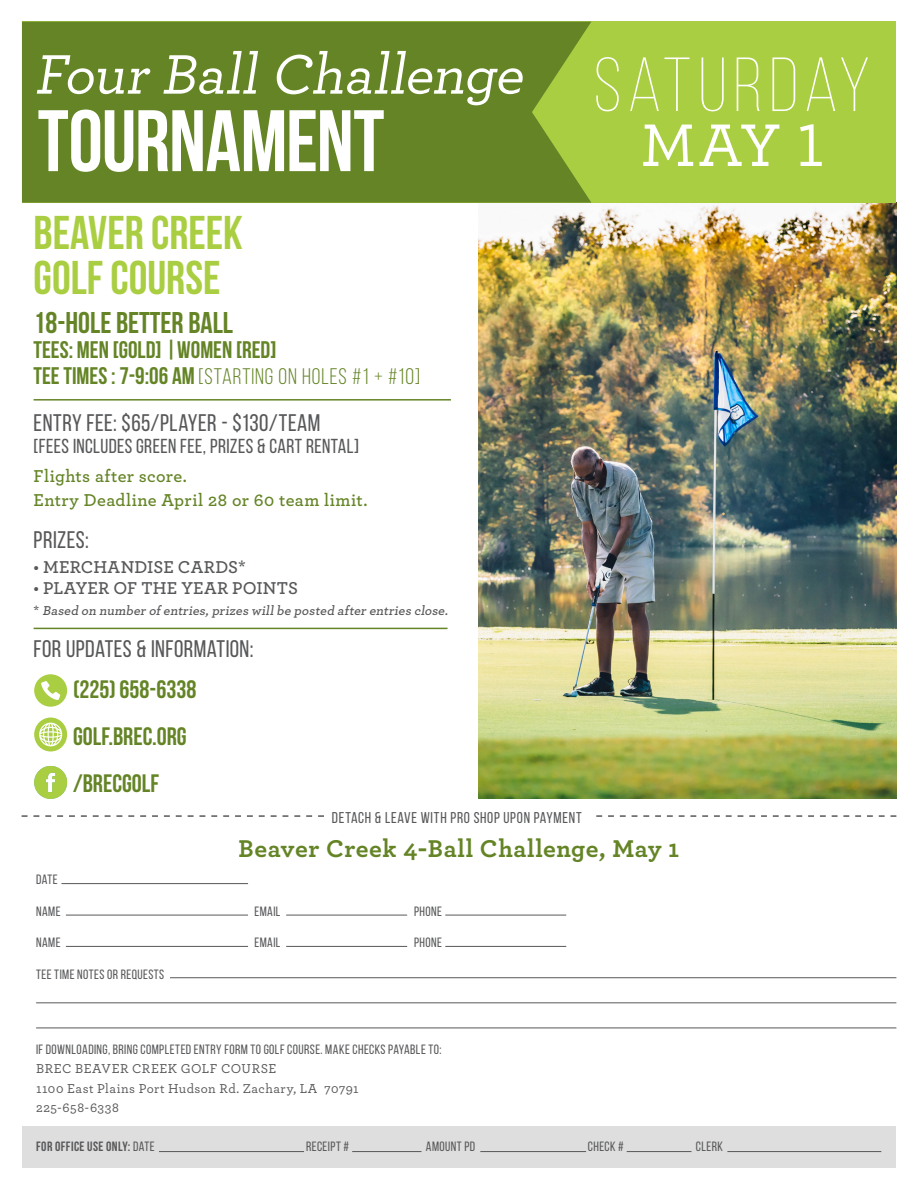
<style>
.page{position:relative;width:918px;height:1188px;background:#fff}
.page>*{position:absolute;margin:0;border:0;box-sizing:border-box;transform-origin:0 0}
.t1{font:700 87px "Bebas Neue";letter-spacing:-.01em;color:#fff}
.t2{font:300 76.5px "Bebas Neue";letter-spacing:.075em;color:#fff}
.t3{font:500 63px "Archer";color:#fff}
.t4{font:italic 500 58.35px "Archer";color:#fff}
.t5{font:700 47.25px/45px "Bebas Neue";color:#aace42}
.t6{font:700 30px "Bebas Neue";color:#648426}
.t7{font:700 25.5px "Archer";letter-spacing:.02em;color:#648426}
.t8{font:700 25.2px "Bebas Neue";color:#648426}
.t9{font:24px "Bebas Neue";letter-spacing:.02em;color:#57585a}
.t10{font:700 24px "Bebas Neue";color:#648426}
.t11{font:22.5px "Bebas Neue";letter-spacing:.04em;color:#648426}
.t12{font:20.25px "Bebas Neue";letter-spacing:.02em;color:#57585a}
.t13{font:600 18px "Archer";letter-spacing:.02em;color:#648426}
.t14{font:600 18px "Archer";letter-spacing:.01em;color:#57585a}
.t15{font:15.6px "Bebas Neue";letter-spacing:.045em;color:#57585a}
.t16{font:13.5px "Bebas Neue";letter-spacing:.03em;color:#57585a}
.t17{font:500 13.5px "Archer";letter-spacing:.035em;color:#57585a}
.t18{font:italic 600 13.5px "Archer";color:#57585a}
.t19{font:700 13.5px "Bebas Neue";letter-spacing:.03em;color:#57585a}
.s1{font-weight:700;font-size:24px}
.s2{font-style:normal}
.s3{font-weight:400}
</style>
<div class="page">
<img style="left:479px;top:203px;width:417px;height:596px">
<svg style="left:22px;top:815px;width:302px;height:2px"></svg>
<svg style="left:596px;top:815px;width:300px;height:2px"></svg>
<div style="left:22px;top:1126px;width:874px;height:42px;background:#dedede"></div>
<hr style="left:727px;top:1151px;width:154px;height:1px;background:#57585a">
<hr style="left:159px;top:1151px;width:145px;height:1px;background:#57585a">
<hr style="left:627px;top:1151px;width:65px;height:1px;background:#57585a">
<hr style="left:480px;top:1151px;width:106px;height:1px;background:#57585a">
<hr style="left:352px;top:1151px;width:70px;height:1px;background:#57585a">
<hr style="left:61px;top:883px;width:187px;height:1px;background:#57585a">
<hr style="left:66px;top:915px;width:182px;height:1px;background:#57585a">
<hr style="left:286px;top:915px;width:121px;height:1px;background:#57585a">
<hr style="left:445px;top:915px;width:121px;height:1px;background:#57585a">
<hr style="left:66px;top:946px;width:182px;height:1px;background:#57585a">
<hr style="left:170px;top:977px;width:726px;height:1px;background:#57585a">
<hr style="left:36px;top:1003px;width:860px;height:1px;background:#57585a">
<hr style="left:36px;top:1028px;width:860px;height:1px;background:#57585a">
<hr style="left:286px;top:946px;width:121px;height:1px;background:#57585a">
<hr style="left:445px;top:946px;width:121px;height:1px;background:#57585a">
<div style="left:22px;top:22px;width:874px;height:181px;background:#aace42"></div>
<div style="left:22px;top:22px;width:569px;height:181px;background:#648426"></div>
<hr style="left:34px;top:399px;width:417px;height:2px;background:#648426">
<hr style="left:34px;top:628px;width:414px;height:1px;background:#648426">
<svg style="left:34px;top:718px;width:33px;height:34px"></svg>
<svg style="left:34px;top:766px;width:33px;height:33px"></svg>
<svg style="left:34px;top:674px;width:33px;height:33px"></svg>
<p class="t4" style="left:34px;top:32px;width:502px">FourBallChallenge</p>
<p class="t1" style="left:38px;top:93px;width:348px">TOURNAMENT</p>
<p class="t2" style="left:593px;top:44px;width:279px">SATURDAY</p>
<p class="t3" style="left:641px;top:100px;width:185px">MAY 1</p>
<p class="t5" style="left:34px;top:209px;width:211px">BEAVER CREEK<br>GOLF COURSE</p>
<p class="t6" style="left:34px;top:306px;width:201px">18-HOLE BETTER BALL</p>
<p class="t10" style="left:34px;top:337px;width:244px">TEES: MEN [GOLD] |WOMEN [RED]</p>
<p class="t11" style="left:34px;top:364px;width:388px"><span class="s1">TEE TIMES : 7-9:06 AM</span> [STARTING ON HOLES #1 + #10]</p>
<p class="t9" style="left:34px;top:409px;width:288px">ENTRY FEE: $65/PLAYER - $130/TEAM</p>
<p class="t12" style="left:34px;top:435px;width:327px">[FEES INCLUDES GREEN FEE, PRIZES &amp; CART RENTAL]</p>
<p class="t13" style="left:34px;top:462px;width:155px">Flights after score.</p>
<p class="t13" style="left:34px;top:486px;width:335px">Entry Deadline April 28 or 60 team limit.</p>
<p class="t9" style="left:34px;top:526px;width:57px">PRIZES:</p>
<p class="t14" style="left:34px;top:554px;width:214px">• MERCHANDISE CARDS*</p>
<p class="t14" style="left:34px;top:575px;width:266px">• PLAYER OF THE YEAR POINTS</p>
<p class="t18" style="left:34px;top:600px;width:419px"><span class="s2">*</span> Based on numberofentries,prizes willbe posted afterentries close.</p>
<p class="t9" style="left:34px;top:636px;width:221px">FOR UPDATES &amp; INFORMATION:</p>
<p class="t8" style="left:73px;top:676px;width:125px">(225) 658-6338</p>
<p class="t8" style="left:73px;top:723px;width:115px">GOLF.BREC.ORG</p>
<p class="t8" style="left:73px;top:769px;width:88px">/BRECGOLF</p>
<p class="t15" style="left:332px;top:809px;width:251px">DETACH &amp; LEAVE WITH PRO SHOP UPON PAYMENT</p>
<p class="t7" style="left:239px;top:828px;width:442px">Beaver Creek 4-Ball Challenge, May 1</p>
<p class="t16" style="left:36px;top:872px;width:23px">DATE</p>
<p class="t16" style="left:36px;top:904px;width:26px">NAME</p>
<p class="t16" style="left:254px;top:904px;width:28px">EMAIL</p>
<p class="t16" style="left:414px;top:904px;width:29px">PHONE</p>
<p class="t16" style="left:36px;top:935px;width:26px">NAME</p>
<p class="t16" style="left:254px;top:935px;width:28px">EMAIL</p>
<p class="t16" style="left:414px;top:935px;width:29px">PHONE</p>
<p class="t16" style="left:36px;top:967px;width:130px">TEE TIME NOTES OR REQUESTS</p>
<p class="t16" style="left:36px;top:1042px;width:407px">IF DOWNLOADING, BRING COMPLETED ENTRY FORM TO GOLF COURSE. MAKE CHECKS PAYABLE TO:</p>
<p class="t17" style="left:36px;top:1059px;width:242px">BREC BEAVER CREEK GOLF COURSE</p>
<p class="t17" style="left:36px;top:1079px;width:324px">1100 East Plains Port Hudson Rd. Zachary, LA 70791</p>
<p class="t17" style="left:36px;top:1098px;width:84px">225-658-6338</p>
<p class="t19" style="left:36px;top:1139px;width:120px">FOR OFFICE USE ONLY: <span class="s3">DATE</span></p>
<p class="t16" style="left:306px;top:1139px;width:44px">RECEIPT #</p>
<p class="t16" style="left:426px;top:1139px;width:51px">AMOUNT PD</p>
<p class="t16" style="left:588px;top:1139px;width:37px">CHECK #</p>
<p class="t16" style="left:696px;top:1139px;width:29px">CLERK</p>
</div>
